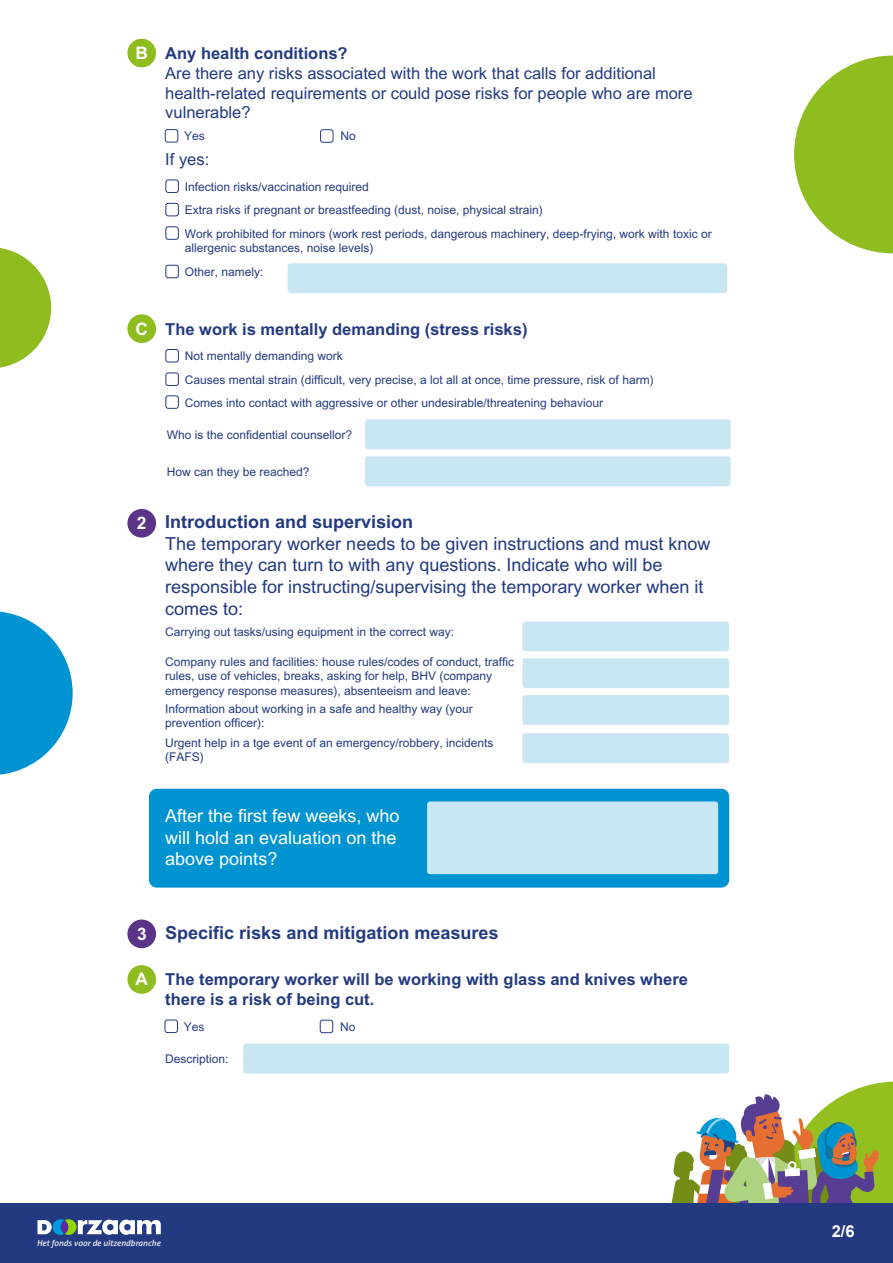
<style>
.page{position:relative;width:893px;height:1263px;background:#fff}
.page>*{position:absolute;margin:0;border:0;box-sizing:border-box;transform-origin:0 0}
.t1{font:18px/21.6px "Arial";color:#243a80}
.t2{font:18px/21.6px "Arial";color:#fff}
.t3{font:700 18px "Arial";color:#243a80}
.t4{font:700 17.25px "Arial";color:#fff}
.t5{font:700 16.5px/19.8px "Arial";color:#243a80}
.t6{font:16.5px/19.8px "Arial";color:#243a80}
.t7{font:700 16.5px "Arial";color:#fff}
.t8{font:12px/14.4px "Arial";color:#243a80}
.t9{font:italic 8.4px "Aller";color:#fff}
.s1{font-size:17.25px;color:#fff}
.s2{font-weight:700;font-size:17.25px;color:#fff}
.s3{font-weight:700}
</style>
<div class="page">
<svg style="left:671px;top:1081px;width:222px;height:122px"></svg>
<svg style="left:0;top:611px;width:73px;height:164px"></svg>
<svg style="left:0;top:248px;width:51px;height:120px"></svg>
<div style="left:0;top:1203px;width:893px;height:60px;background:#243a80"></div>
<svg style="left:794px;top:56px;width:99px;height:197px"></svg>
<svg style="left:38px;top:1219px;width:123px;height:16px"></svg>
<div style="left:61px;top:1220px;width:7px;height:14px;background:#60279e;border-radius:50%"></div>
<div style="left:165px;top:179px;width:14px;height:14px;border:1px solid #243a80;border-radius:2px"></div>
<div style="left:165px;top:203px;width:14px;height:13px;border:1px solid #243a80;border-radius:2px"></div>
<div style="left:165px;top:226px;width:14px;height:14px;border:1px solid #243a80;border-radius:2px"></div>
<div style="left:165px;top:265px;width:14px;height:13px;border:1px solid #243a80;border-radius:2px"></div>
<div style="left:288px;top:263px;width:439px;height:30px;background:#c9e7f3;border-radius:3px"></div>
<div style="left:127px;top:39px;width:29px;height:28px;background:#8fbc1f;border-radius:50%"></div>
<div style="left:165px;top:129px;width:13px;height:14px;border:1px solid #243a80;border-radius:2px"></div>
<div style="left:320px;top:129px;width:13px;height:14px;border:1px solid #243a80;border-radius:2px"></div>
<div style="left:127px;top:314px;width:29px;height:29px;background:#8fbc1f;border-radius:50%"></div>
<div style="left:165px;top:349px;width:14px;height:13px;border:1px solid #243a80;border-radius:2px"></div>
<div style="left:165px;top:372px;width:14px;height:14px;border:1px solid #243a80;border-radius:2px"></div>
<div style="left:165px;top:395px;width:14px;height:14px;border:1px solid #243a80;border-radius:2px"></div>
<div style="left:365px;top:419px;width:366px;height:30px;background:#c9e7f3;border-radius:3px"></div>
<div style="left:365px;top:456px;width:366px;height:30px;background:#c9e7f3;border-radius:3px"></div>
<div style="left:149px;top:789px;width:580px;height:98px;background:#0093d1;border-radius:8px"></div>
<div style="left:427px;top:801px;width:291px;height:73px;background:#c9e7f3;border-radius:3px"></div>
<div style="left:522px;top:621px;width:207px;height:30px;background:#c9e7f3;border-radius:3px"></div>
<div style="left:522px;top:658px;width:207px;height:30px;background:#c9e7f3;border-radius:3px"></div>
<div style="left:522px;top:695px;width:207px;height:30px;background:#c9e7f3;border-radius:3px"></div>
<div style="left:522px;top:733px;width:207px;height:30px;background:#c9e7f3;border-radius:3px"></div>
<div style="left:127px;top:509px;width:29px;height:29px;background:#5a3486;border-radius:50%"></div>
<div style="left:164px;top:1019px;width:14px;height:14px;border:1px solid #243a80;border-radius:2px"></div>
<div style="left:320px;top:1020px;width:13px;height:13px;border:1px solid #243a80;border-radius:2px"></div>
<div style="left:127px;top:919px;width:29px;height:29px;background:#5a3486;border-radius:50%"></div>
<div style="left:127px;top:965px;width:29px;height:29px;background:#8fbc1f;border-radius:50%"></div>
<div style="left:243px;top:1043px;width:486px;height:30px;background:#c9e7f3;border-radius:3px"></div>
<h2 class="t4" style="left:136px;top:43px;width:14px">B</h2>
<h3 class="t5" style="left:165px;top:43px;width:184px">Any health conditions?</h3>
<h3 class="t6" style="left:165px;top:63px;width:529px">Are there any risks associated with the work that calls for additional health-related requirements or could pose risks for people who are more vulnerable?</h3>
<p class="t8" style="left:184px;top:129px;width:22px">Yes</p>
<p class="t8" style="left:340px;top:129px;width:17px">No</p>
<h3 class="t6" style="left:165px;top:150px;width:46px">If yes:</h3>
<p class="t8" style="left:185px;top:175px;width:528px;line-height:23.4px">Infection risks/vaccination required<br>Extra risks if pregnant or breastfeeding (dust, noise, physical strain)<br>Work prohibited for minors (work rest periods, dangerous machinery, deep-frying, work with toxic or</p>
<p class="t8" style="left:185px;top:236px;width:190px;line-height:24.2px">allergenic substances, noise levels)<br>Other, namely:</p>
<h3 class="t5" style="left:136px;top:319px;width:393px"><span class="s1">C</span> The work is mentally demanding (stress risks)</h3>
<p class="t8" style="left:185px;top:345px;width:470px;line-height:23.1px">Not mentally demanding work<br>Causes mental strain (difficult, very precise, a lot all at once, time pressure, risk of harm)<br>Comes into contact with aggressive or other undesirable/threatening behaviour</p>
<p class="t8" style="left:167px;top:428px;width:187px">Who is the confidential counsellor?</p>
<p class="t8" style="left:167px;top:465px;width:144px">How can they be reached?</p>
<p class="t1" style="left:165px;top:511px;width:547px;text-indent:-29px"><span class="s2">2</span> <span class="s3">Introduction and supervision<br></span>The temporary worker needs to be given instructions and must know where they can turn to with any questions. Indicate who will be responsible for instructing/supervising the temporary worker when it comes to:</p>
<p class="t8" style="left:165px;top:625px;width:290px">Carrying out tasks/using equipment in the correct way:</p>
<p class="t8" style="left:165px;top:655px;width:350px">Company rules and facilities: house rules/codes of conduct, traffic rules, use of vehicles, breaks, asking for help, BHV (company emergency response measures), absenteeism and leave:</p>
<p class="t8" style="left:165px;top:702px;width:309px">Information about working in a safe and healthy way (your prevention officer):</p>
<p class="t8" style="left:165px;top:735px;width:330px">Urgent help in a tge event of an emergency/robbery, incidents (FAFS)</p>
<h1 class="t2" style="left:165px;top:805px;width:236px">After the first few weeks, who will hold an evaluation on the above points?</h1>
<h1 class="t3" style="left:137px;top:922px;width:363px"><span class="s1">3</span> Specific risks and mitigation measures</h1>
<h3 class="t5" style="left:165px;top:970px;width:524px;text-indent:-30px"><span class="s1">A</span> The temporary worker will be working with glass and knives where there is a risk of being cut.</h3>
<p class="t8" style="left:184px;top:1020px;width:22px">Yes</p>
<p class="t8" style="left:340px;top:1020px;width:17px">No</p>
<p class="t8" style="left:165px;top:1052px;width:65px">Description:</p>
<p class="t9" style="left:37px;top:1237px;width:125px">Het fonds voor de uitzendbranche</p>
<h3 class="t7" style="left:832px;top:1219px;width:24px">2/6</h3>
</div>
